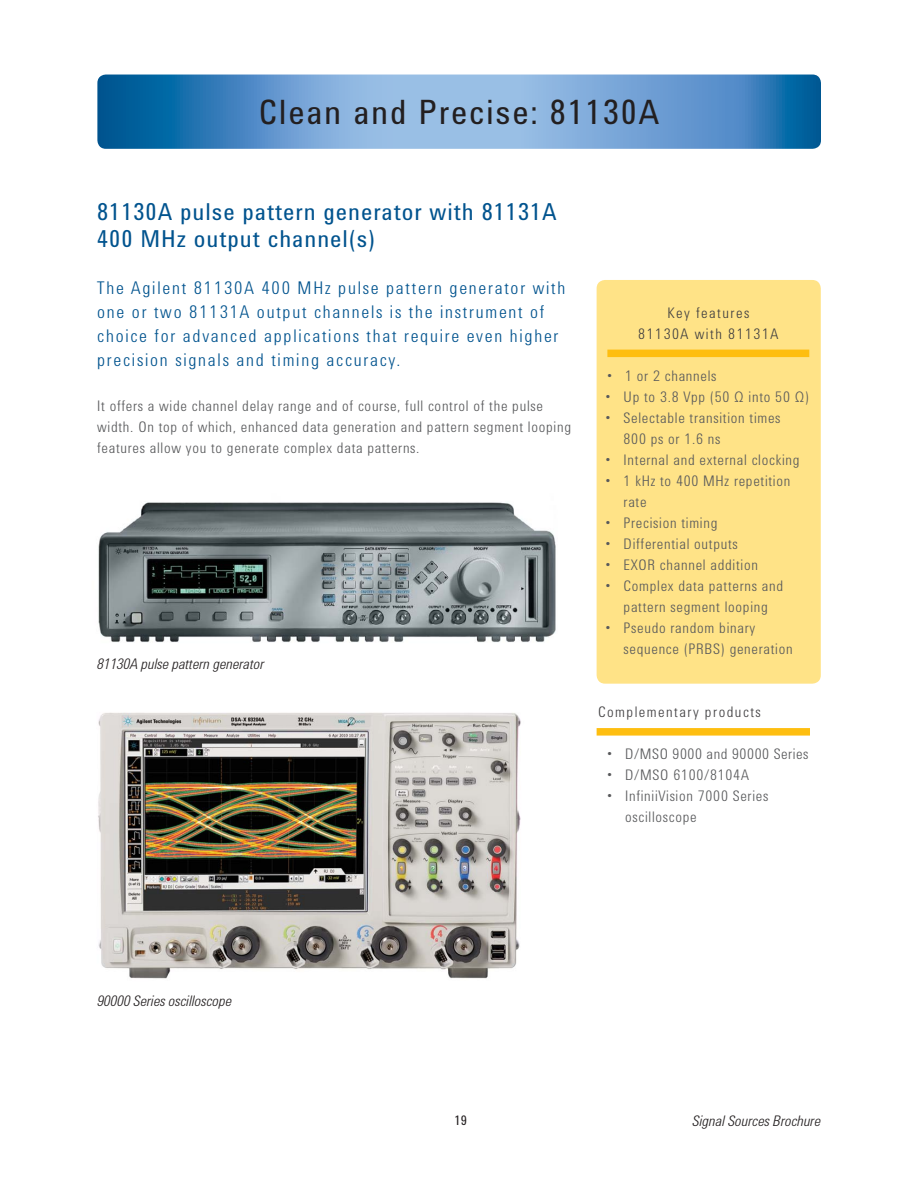
<style>
.page{position:relative;width:918px;height:1188px;background:#fff}
.page>*{position:absolute;margin:0;border:0;box-sizing:border-box;transform-origin:0 0}
.t1{font:34.5px "Agilent Condensed CFF";letter-spacing:.05em;color:#231f20}
.t2{font:24px/27px "Agilent Condensed CFF";letter-spacing:.04em;color:#00538e}
.t3{font:300 18px/24px "Agilent Condensed CFF";letter-spacing:.1em;color:#00538e}
.t4{font:300 15px/21px "Agilent Condensed CFF";letter-spacing:.05em;color:#58595b}
.t5{font:italic 300 15px "Agilent Condensed CFF";color:#231f20}
.t6{font:300 15px/21px "Agilent Condensed CFF";letter-spacing:.1em;color:#403f41;text-align:center}
.t7{font:13.5px "Agilent Condensed CFF";color:#231f20}
</style>
<div class="page">
<svg style="left:97px;top:75px;width:724px;height:74px;background:#5f98cb"></svg>
<div style="left:597px;top:280px;width:224px;height:404px;background:#ffe387;border-radius:9px"></div>
<div style="left:607px;top:350px;width:202px;height:7px;background:#febe10"></div>
<div style="left:597px;top:728px;width:213px;height:8px;background:#febe10"></div>
<img style="left:98px;top:502px;width:458px;height:141px">
<img style="left:98px;top:712px;width:423px;height:267px">
<h1 class="t1" style="left:258px;top:99px;width:403px">Clean and Precise: 81130A</h1>
<h2 class="t2" style="left:97px;top:201px;width:461px">81130A pulse pattern generator with 81131A<br>400 MHz output channel(s)</h2>
<p class="t3" style="left:97px;top:278px;width:470px">The Agilent 81130A 400 MHz pulse pattern generator with one or two 81131A output channels is the instrument of choice for advanced applications that require even higher precision signals and timing accuracy.</p>
<p class="t4" style="left:97px;top:397px;width:475px">It offers a wide channel delay range and of course, full control of the pulse width. On top of which, enhanced data generation and pattern segment looping features allow you to generate complex data patterns.</p>
<p class="t5" style="left:97px;top:658px;width:168px">81130A pulse pattern generator</p>
<p class="t6" style="left:638px;top:304px;width:142px">Key features<br>81130A with 81131A</p>
<p class="t4" style="left:607px;top:367px;width:111px">• 1 or 2 channels</p>
<p class="t4" style="left:606px;top:388px;width:205px">• Up to 3.8 Vpp (50 Ω into 50 Ω)</p>
<p class="t4" style="left:624px;top:409px;width:158px;text-indent:-18px">• Selectable transition times<br>800 ps or 1.6 ns</p>
<p class="t4" style="left:606px;top:451px;width:195px">• Internal and external clocking</p>
<p class="t4" style="left:624px;top:472px;width:168px;text-indent:-18px">• 1 kHz to 400 MHz repetition rate</p>
<p class="t4" style="left:606px;top:514px;width:113px">• Precision timing</p>
<p class="t4" style="left:606px;top:535px;width:134px">• Differential outputs</p>
<p class="t4" style="left:606px;top:556px;width:154px">• EXOR channel addition</p>
<p class="t4" style="left:606px;top:577px;width:179px;text-align:center">• Complex data patterns and pattern segment looping</p>
<p class="t4" style="left:624px;top:619px;width:171px;text-indent:-18px">• Pseudo random binary sequence (PRBS) generation</p>
<p class="t6" style="left:598px;top:703px;width:164px">Complementary products</p>
<p class="t4" style="left:607px;top:745px;width:203px">• D/MSO 9000 and 90000 Series</p>
<p class="t4" style="left:607px;top:766px;width:143px">• D/MSO 6100/8104A</p>
<p class="t4" style="left:625px;top:787px;width:145px;text-indent:-18px">• InfiniiVision 7000 Series oscilloscope</p>
<p class="t5" style="left:97px;top:995px;width:136px">90000 Series oscilloscope</p>
<p class="t7" style="left:454px;top:1115px;width:14px">19</p>
<p class="t5" style="left:693px;top:1115px;width:130px">Signal Sources Brochure</p>
</div>
